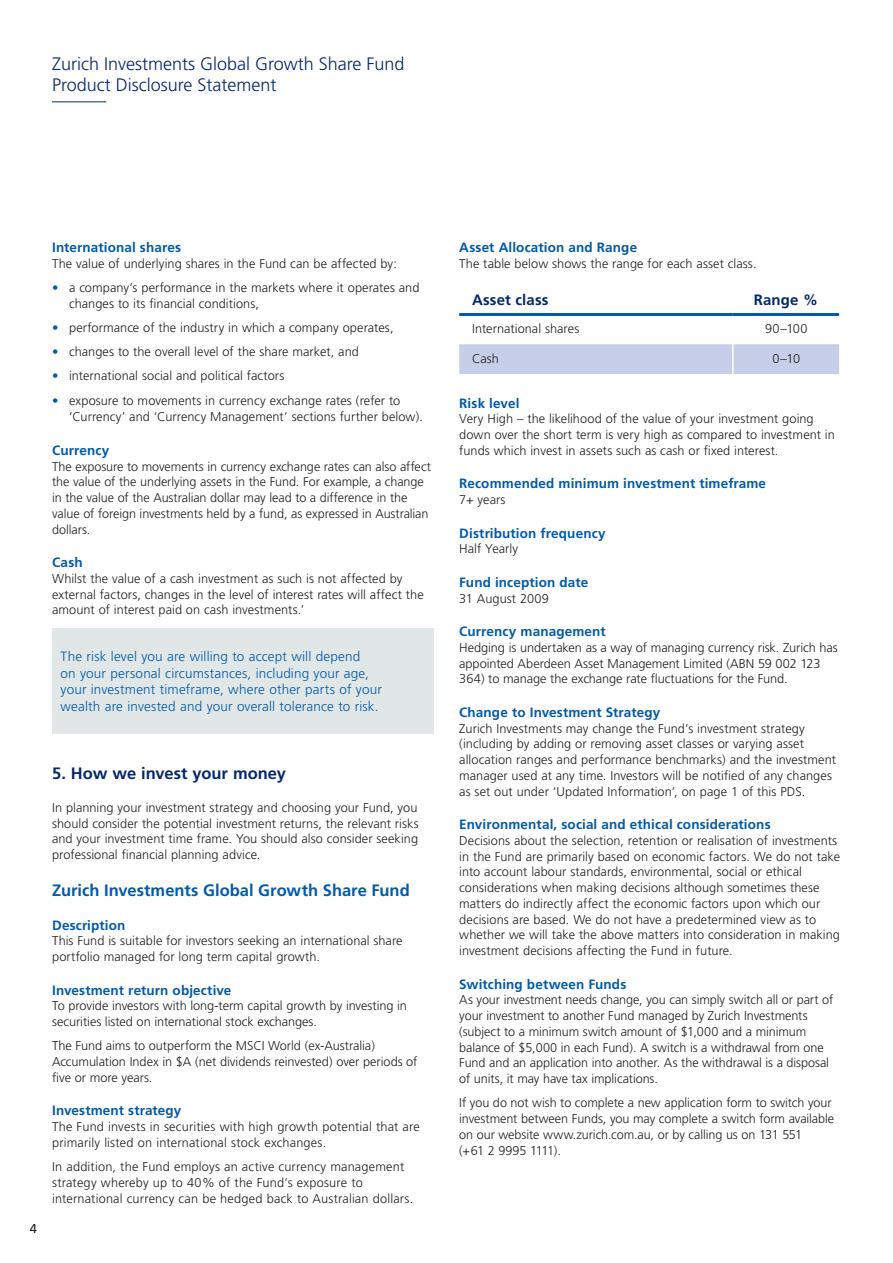
<style>
.page{position:relative;width:893px;height:1263px;background:#fff}
.page>*{position:absolute;margin:0;border:0;box-sizing:border-box;transform-origin:0 0}
.t1{font:300 18px/21px "Frutiger";color:#04286b}
.Head_2{font:700 16.5px "Frutiger";color:#015aaa}
.Body{font:700 16.5px "Frutiger";color:#04286b}
.Head_3{font:700 15px "Frutiger";letter-spacing:.005em;color:#04286b}
.Head_3-2{font:700 13.5px "Frutiger";letter-spacing:.01em;color:#015aaa}
.t2{font:300 13.5px/16.5px "Frutiger";letter-spacing:.01em;color:#015aaa}
.Body-2{font:300 12.75px/15.8px "Frutiger";color:#231f20}
.Bullet_-_existing{font:300 12.75px/15.8px "Frutiger";letter-spacing:.005em;color:#231f20}
.t3{font:12.75px "Frutiger";color:#231f20}
.s1{color:#015aaa}
</style>
<div class="page">
<div style="left:52px;top:628px;width:382px;height:105px;background:#e0e7e6"></div>
<div style="left:459px;top:344px;width:380px;height:30px;background:#c7cee8"></div>
<hr style="left:459px;top:313px;width:274px;height:3px;background:#015aaa">
<hr style="left:733px;top:313px;width:106px;height:3px;background:#015aaa">
<hr style="left:732px;top:344px;width:2px;height:30px;background:#fff">
<hr style="left:52px;top:101px;width:54px;height:1px;background:#04286b">
<h1 class="t1" style="left:52px;top:53px;width:354px">Zurich Investments Global Growth Share Fund<br>Product Disclosure Statement</h1>
<p class="Head_3-2" style="left:52px;top:239px;width:131px">International shares</p>
<p class="Body-2" style="left:52px;top:255px;width:346px">The value of underlying shares in the Fund can be affected by:</p>
<p class="Bullet_-_existing" style="left:69px;top:280px;width:352px;text-indent:-17px"><span class="s1">•</span> a company’s performance in the markets where it operates and changes to its financial conditions,</p>
<p class="Bullet_-_existing" style="left:52px;top:320px;width:343px"><span class="s1">•</span> performance of the industry in which a company operates,</p>
<p class="Bullet_-_existing" style="left:52px;top:344px;width:308px"><span class="s1">•</span> changes to the overall level of the share market, and</p>
<p class="Bullet_-_existing" style="left:52px;top:368px;width:234px"><span class="s1">•</span> international social and political factors</p>
<p class="Bullet_-_existing" style="left:69px;top:392px;width:356px;line-height:16.5px;text-indent:-17px"><span class="s1">•</span> exposure to movements in currency exchange rates (refer to ‘Currency’ and ‘Currency Management’ sections further below).</p>
<p class="Head_3-2" style="left:52px;top:442px;width:59px">Currency</p>
<p class="Body-2" style="left:52px;top:458px;width:380px">The exposure to movements in currency exchange rates can also affect the value of the underlying assets in the Fund. For example, a change in the value of the Australian dollar may lead to a difference in the value of foreign investments held by a fund, as expressed in Australian dollars.</p>
<p class="Head_3-2" style="left:52px;top:554px;width:32px">Cash</p>
<p class="Body-2" style="left:52px;top:570px;width:373px">Whilst the value of a cash investment as such is not affected by external factors, changes in the level of interest rates will affect the amount of interest paid on cash investments.’</p>
<p class="t2" style="left:61px;top:648px;width:323px">The risk level you are willing to accept will depend<br>on your personal circumstances, including your age, your investment timeframe, where other parts of your wealth are invested and your overall tolerance to risk.</p>
<p class="t3" style="left:30px;top:1221px;width:9px">4</p>
<p class="Body" style="left:52px;top:764px;width:236px">5. How we invest your money</p>
<p class="Body-2" style="left:52px;top:799px;width:368px;text-align:justify">In planning your investment strategy and choosing your Fund, you should consider the potential investment returns, the relevant risks and your investment time frame. You should also consider seeking professional financial planning advice.</p>
<p class="Head_2" style="left:52px;top:881px;width:359px">Zurich Investments Global Growth Share Fund</p>
<p class="Head_3-2" style="left:52px;top:917px;width:75px">Description</p>
<p class="Body-2" style="left:52px;top:933px;width:352px">This Fund is suitable for investors seeking an international share portfolio managed for long term capital growth.</p>
<p class="Head_3-2" style="left:52px;top:982px;width:181px">Investment return objective</p>
<p class="Body-2" style="left:52px;top:998px;width:356px">To provide investors with long-term capital growth by investing in securities listed on international stock exchanges.</p>
<p class="Body-2" style="left:52px;top:1038px;width:367px">The Fund aims to outperform the MSCI World (ex-Australia)<br>Accumulation Index in $A (net dividends reinvested) over periods of five or more years.</p>
<p class="Head_3-2" style="left:52px;top:1103px;width:131px">Investment strategy</p>
<p class="Body-2" style="left:52px;top:1119px;width:369px">The Fund invests in securities with high growth potential that are primarily listed on international stock exchanges.</p>
<p class="Body-2" style="left:52px;top:1159px;width:363px">In addition, the Fund employs an active currency management strategy whereby up to 40% of the Fund’s exposure to international currency can be hedged back to Australian dollars.</p>
<p class="Head_3-2" style="left:459px;top:239px;width:179px">Asset Allocation and Range</p>
<p class="Body-2" style="left:459px;top:255px;width:299px">The table below shows the range for each asset class.</p>
<p class="Head_3" style="left:472px;top:291px;width:78px">Asset class</p>
<p class="Head_3" style="left:754px;top:291px;width:66px">Range %</p>
<p class="Body-2" style="left:472px;top:321px;width:109px">International shares</p>
<p class="Body-2" style="left:765px;top:321px;width:44px">90–100</p>
<p class="Body-2" style="left:472px;top:350px;width:28px">Cash</p>
<p class="Body-2" style="left:773px;top:350px;width:29px">0–10</p>
<p class="Head_3-2" style="left:459px;top:395px;width:62px">Risk level</p>
<p class="Body-2" style="left:459px;top:411px;width:377px">Very High – the likelihood of the value of your investment going down over the short term is very high as compared to investment in funds which invest in assets such as cash or fixed interest.</p>
<p class="Head_3-2" style="left:459px;top:476px;width:308px">Recommended minimum investment timeframe</p>
<p class="Body-2" style="left:459px;top:492px;width:48px">7+ years</p>
<p class="Head_3-2" style="left:459px;top:525px;width:148px">Distribution frequency</p>
<p class="Body-2" style="left:459px;top:541px;width:60px">Half Yearly</p>
<p class="Head_3-2" style="left:459px;top:574px;width:130px">Fund inception date</p>
<p class="Body-2" style="left:459px;top:590px;width:91px">31 August 2009</p>
<p class="Head_3-2" style="left:459px;top:623px;width:148px">Currency management</p>
<p class="Body-2" style="left:459px;top:639px;width:380px">Hedging is undertaken as a way of managing currency risk. Zurich has appointed Aberdeen Asset Management Limited (ABN 59 002 123<br>364) to manage the exchange rate fluctuations for the Fund.</p>
<p class="Head_3-2" style="left:459px;top:704px;width:203px">Change to Investment Strategy</p>
<p class="Body-2" style="left:459px;top:720px;width:378px">Zurich Investments may change the Fund’s investment strategy (including by adding or removing asset classes or varying asset allocation ranges and performance benchmarks) and the investment manager used at any time. Investors will be notified of any changes as set out under ‘Updated Information’, on page 1 of this PDS.</p>
<p class="Head_3-2" style="left:459px;top:816px;width:313px">Environmental, social and ethical considerations</p>
<p class="Body-2" style="left:459px;top:832px;width:382px">Decisions about the selection, retention or realisation of investments in the Fund are primarily based on economic factors. We do not take into account labour standards, environmental, social or ethical considerations when making decisions although sometimes these matters do indirectly affect the economic factors upon which our decisions are based. We do not have a predetermined view as to whether we will take the above matters into consideration in making investment decisions affecting the Fund in future.</p>
<p class="Head_3-2" style="left:459px;top:976px;width:169px">Switching between Funds</p>
<p class="Body-2" style="left:459px;top:992px;width:376px">As your investment needs change, you can simply switch all or part of your investment to another Fund managed by Zurich Investments (subject to a minimum switch amount of $1,000 and a minimum balance of $5,000 in each Fund). A switch is a withdrawal from one Fund and an application into another. As the withdrawal is a disposal of units, it may have tax implications.</p>
<p class="Body-2" style="left:459px;top:1095px;width:377px">If you do not wish to complete a new application form to switch your investment between Funds, you may complete a switch form available on our website www.zurich.com.au, or by calling us on 131 551<br>(+61 2 9995 1111).</p>
</div>
